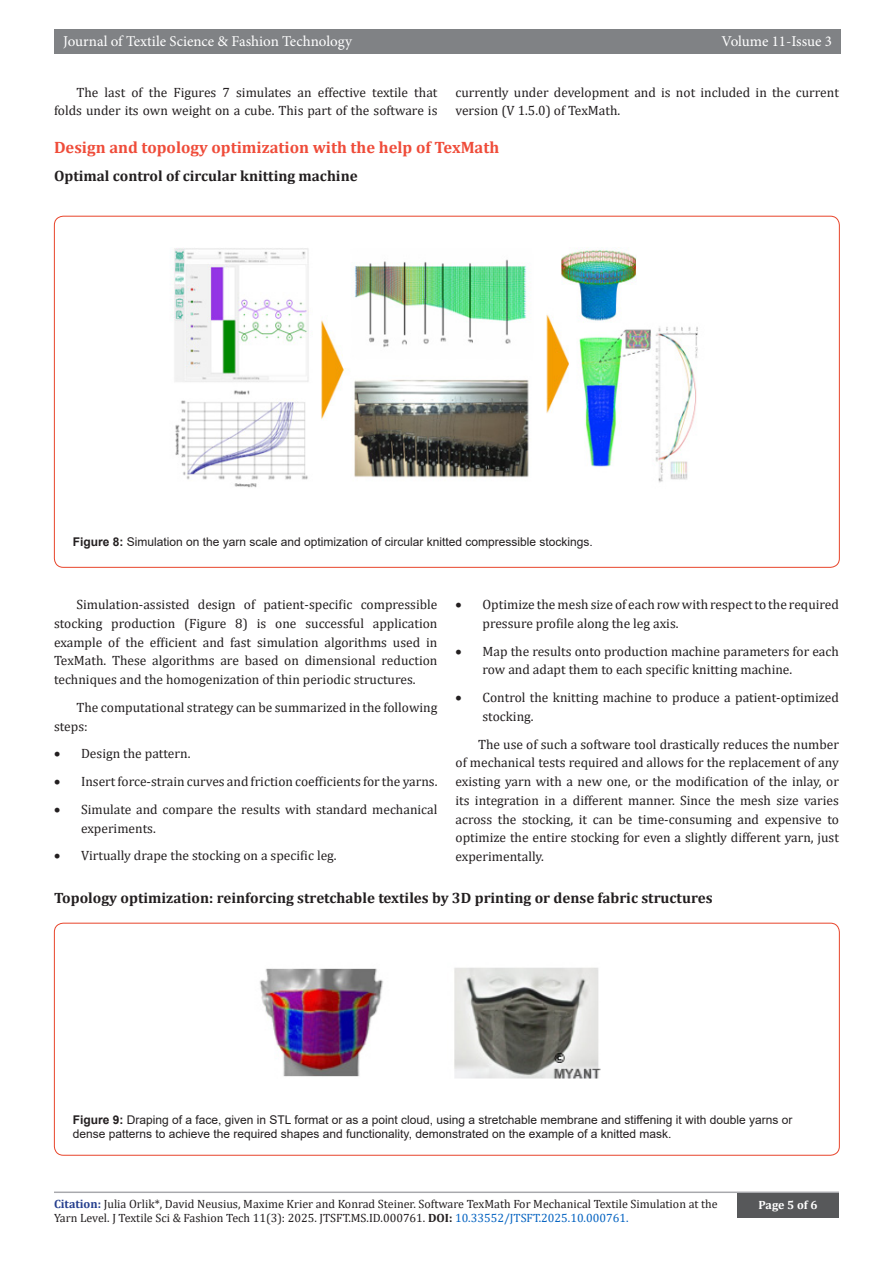
<style>
.page{position:relative;width:893px;height:1263px;background:#fff}
.page>*{position:absolute;margin:0;border:0;box-sizing:border-box;transform-origin:0 0}
.t1{font:700 16.5px "Cambria";color:#ef4c3a}
.t2{font:700 15px "Cambria";color:#231f20}
.t3{font:15px "Minion Pro";color:#fff}
.t4{font:13.5px/18.8px "Cambria";color:#231f20}
.t5{font:12px/14.4px "Arial";color:#231f20}
.t6{font:12px/14.4px "Cambria";color:#231f20}
.t7{font:700 12px "Cambria";color:#fff}
.s1{font-weight:700}
.s2{font-weight:700;color:#253f8e}
.s3{color:#0563c1}
</style>
<div class="page">
<hr style="left:54px;top:1191px;width:785px;height:2px;background:#a8a9ad">
<div style="left:54px;top:29px;width:787px;height:25px;background:#808285"></div>
<div style="left:737px;top:1194px;width:102px;height:24px;background:#57585a"></div>
<img style="left:174px;top:247px;width:524px;height:241px">
<div style="left:54px;top:923px;width:786px;height:232px;border:1px solid #e8442a;border-radius:9px"></div>
<img style="left:259px;top:967px;width:342px;height:112px">
<p class="t3" style="left:63px;top:31px;width:290px">Journal of Textile Science &amp; Fashion Technology</p>
<p class="t3" style="left:722px;top:31px;width:112px">Volume 11-Issue 3</p>
<p class="t4" style="left:54px;top:83px;width:385px;text-align:right">The last of the Figures 7 simulates an effective textile that folds under its own weight on a cube. This part of the software is</p>
<p class="t4" style="left:455px;top:83px;width:385px">currently under development and is not included in the current version (V 1.5.0) of TexMath.</p>
<p class="t1" style="left:54px;top:136px;width:447px">Design and topology optimization with the help of TexMath</p>
<p class="t2" style="left:54px;top:165px;width:305px">Optimal control of circular knitting machine</p>
<p class="t5" style="left:73px;top:535px;width:522px"><span class="s1">Figure 8:</span> Simulation on the yarn scale and optimization of circular knitted compressible stockings.</p>
<p class="t4" style="left:54px;top:595px;width:385px;text-align:justify;text-indent:22px">Simulation-assisted design of patient-specific compressible stocking production (Figure 8) is one successful application example of the efficient and fast simulation algorithms used in TexMath. These algorithms are based on dimensional reduction techniques and the homogenization of thin periodic structures.</p>
<p class="t4" style="left:54px;top:698px;width:385px;text-indent:22px">The computational strategy can be summarized in the following steps:</p>
<p class="t4" style="left:54px;top:744px;width:138px">• Design the pattern.</p>
<p class="t4" style="left:54px;top:772px;width:385px">• Insert force-strain curves and friction coefficients for the yarns.</p>
<p class="t4" style="left:81px;top:800px;width:358px;text-indent:-27px">• Simulate and compare the results with standard mechanical experiments.</p>
<p class="t4" style="left:54px;top:846px;width:284px">• Virtually drape the stocking on a specific leg.</p>
<p class="t4" style="left:482px;top:595px;width:358px;text-indent:-27px">• Optimize the mesh size of each row with respect to the required pressure profile along the leg axis.</p>
<p class="t4" style="left:482px;top:641px;width:358px;text-indent:-27px">• Map the results onto production machine parameters for each row and adapt them to each specific knitting machine.</p>
<p class="t4" style="left:482px;top:688px;width:358px;text-indent:-27px">• Control the knitting machine to produce a patient-optimized stocking.</p>
<p class="t4" style="left:455px;top:734px;width:385px;text-align:justify;text-indent:22px">The use of such a software tool drastically reduces the number of mechanical tests required and allows for the replacement of any existing yarn with a new one, or the modification of the inlay, or its integration in a different manner. Since the mesh size varies across the stocking, it can be time-consuming and expensive to optimize the entire stocking for even a slightly different yarn, just experimentally.</p>
<p class="t2" style="left:54px;top:887px;width:660px">Topology optimization: reinforcing stretchable textiles by 3D printing or dense fabric structures</p>
<p class="t5" style="left:73px;top:1112px;width:721px"><span class="s1">Figure 9:</span> Draping of a face, given in STL format or as a point cloud, using a stretchable membrane and stiffening it with double yarns or dense patterns to achieve the required shapes and functionality, demonstrated on the example of a knitted mask.</p>
<p class="t6" style="left:54px;top:1196px;width:665px"><span class="s2">Citation:</span> Julia Orlik*, David Neusius, Maxime Krier and Konrad Steiner. Software TexMath For Mechanical Textile Simulation at the<br>Yarn Level. J Textile Sci &amp; Fashion Tech 11(3): 2025. JTSFT.MS.ID.000761. <span class="s1">DOI:</span> <span class="s3">10.33552/JTSFT.2025.10.000761.</span></p>
<p class="t7" style="left:758px;top:1196px;width:60px">Page 5 of 6</p>
</div>
